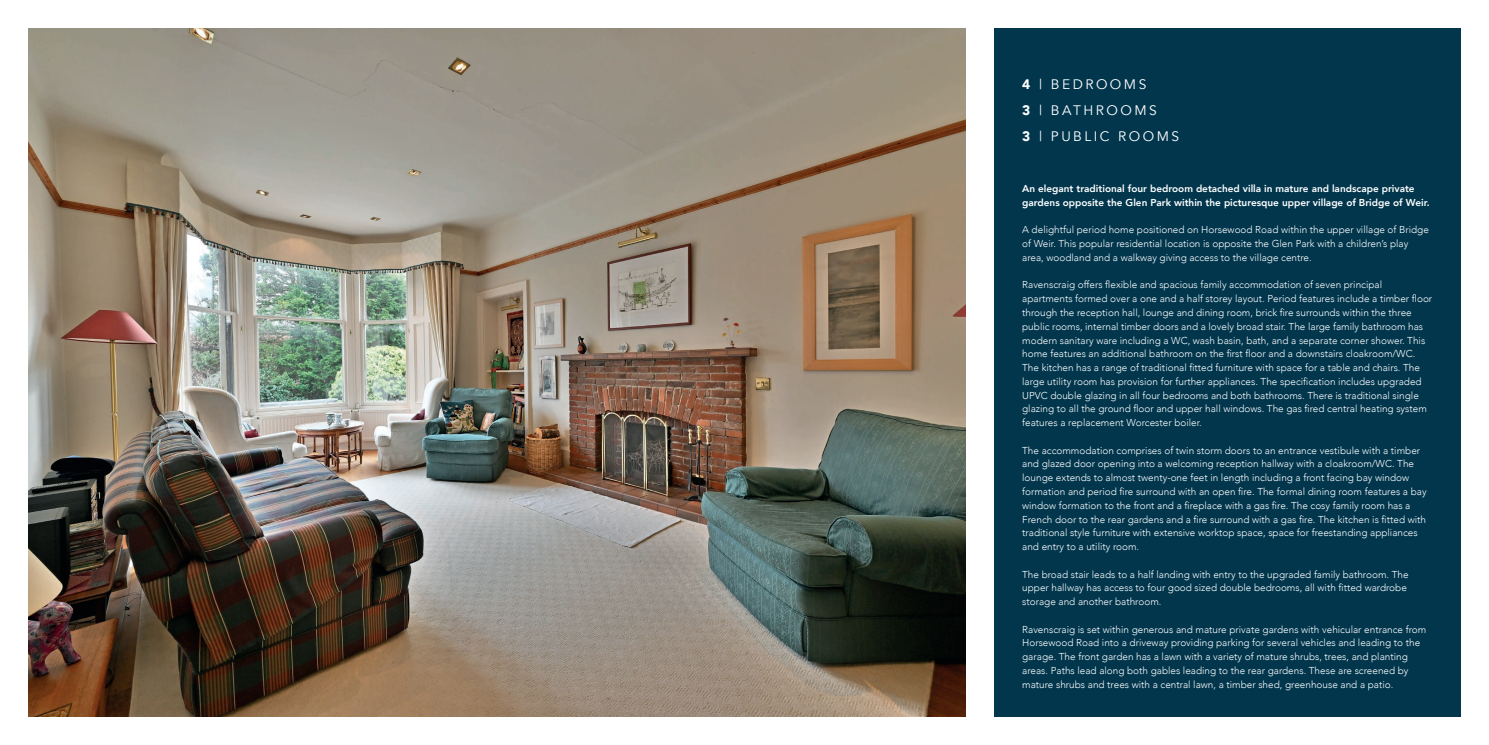
<style>
.page{position:relative;width:1489px;height:745px;background:#fff}
.page>*{position:absolute;margin:0;border:0;box-sizing:border-box;transform-origin:0 0}
.t1{font:13.75px "Avenir";letter-spacing:.18em;color:#fff}
.t2{font:300 10px/13.8px "Avenir";color:#fff}
.t3{font:800 10px/13.8px "Avenir";color:#fff}
.s1{font-weight:900}
</style>
<div class="page">
<div style="left:28px;top:28px;width:1432px;height:688px;background:#01364d"></div>
<div style="left:965px;top:0;width:28px;height:744px;background:#fff"></div>
<img style="left:28px;top:28px;width:937px;height:688px">
<p class="t1" style="left:1022px;top:75px;width:126px"><span class="s1">4</span> | BEDROOMS</p>
<p class="t1" style="left:1022px;top:102px;width:136px"><span class="s1">3</span> | BATHROOMS</p>
<p class="t1" style="left:1022px;top:128px;width:158px"><span class="s1">3</span> | PUBLIC ROOMS</p>
<p class="t3" style="left:1022px;top:182px;width:409px">An elegant traditional four bedroom detached villa in mature and landscape private gardens opposite the Glen Park within the picturesque upper village of Bridge of Weir.</p>
<p class="t2" style="left:1022px;top:223px;width:408px">A delightful period home positioned on Horsewood Road within the upper village of Bridge of Weir. This popular residential location is opposite the Glen Park with a children’s play area, woodland and a walkway giving access to the village centre.</p>
<p class="t2" style="left:1022px;top:278px;width:411px">Ravenscraig offers flexible and spacious family accommodation of seven principal apartments formed over a one and a half storey layout. Period features include a timber floor through the reception hall, lounge and dining room, brick fire surrounds within the three public rooms, internal timber doors and a lovely broad stair. The large family bathroom has modern sanitary ware including a WC, wash basin, bath, and a separate corner shower. This home features an additional bathroom on the first floor and a downstairs cloakroom/WC.<br>The kitchen has a range of traditional fitted furniture with space for a table and chairs. The large utility room has provision for further appliances. The specification includes upgraded UPVC double glazing in all four bedrooms and both bathrooms. There is traditional single glazing to all the ground floor and upper hall windows. The gas fired central heating system features a replacement Worcester boiler.</p>
<p class="t2" style="left:1022px;top:443px;width:406px">The accommodation comprises of twin storm doors to an entrance vestibule with a timber and glazed door opening into a welcoming reception hallway with a cloakroom/WC. The lounge extends to almost twenty-one feet in length including a front facing bay window formation and period fire surround with an open fire. The formal dining room features a bay window formation to the front and a fireplace with a gas fire. The cosy family room has a French door to the rear gardens and a fire surround with a gas fire. The kitchen is fitted with traditional style furniture with extensive worktop space, space for freestanding appliances and entry to a utility room.</p>
<p class="t2" style="left:1022px;top:567px;width:388px">The broad stair leads to a half landing with entry to the upgraded family bathroom. The upper hallway has access to four good sized double bedrooms, all with fitted wardrobe storage and another bathroom.</p>
<p class="t2" style="left:1022px;top:622px;width:405px">Ravenscraig is set within generous and mature private gardens with vehicular entrance from Horsewood Road into a driveway providing parking for several vehicles and leading to the garage. The front garden has a lawn with a variety of mature shrubs, trees, and planting areas. Paths lead along both gables leading to the rear gardens. These are screened by mature shrubs and trees with a central lawn, a timber shed, greenhouse and a patio.</p>
</div>
